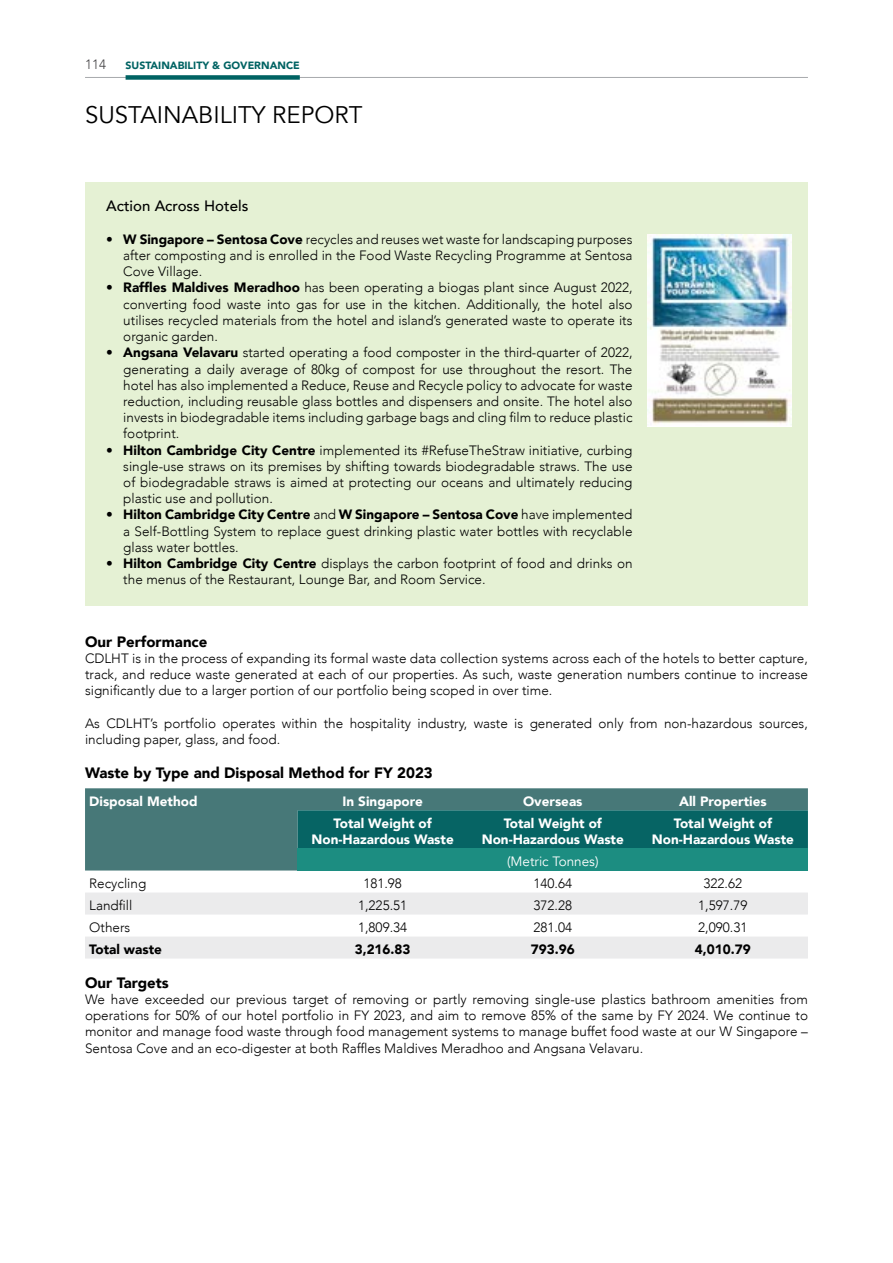
<style>
.page{position:relative;width:893px;height:1263px;background:#fff}
.page>*{position:absolute;margin:0;border:0;box-sizing:border-box;transform-origin:0 0}
.t1{font:24px "Avenir";color:#000}
.t2{font:900 15px "Avenir";color:#000}
.t3{font:500 15px "Avenir";color:#000}
.t4{font:300 13.5px/16.2px "Avenir";color:#000;text-align:justify}
.t5{font:900 13.5px/16.2px "Avenir";color:#fff;text-align:center}
.t6{font:900 13.5px "Avenir";color:#000}
.t7{font:13.5px "Avenir";color:#fff}
.t8{font:300 13.5px "Avenir";color:#414042}
.t9{font:900 10.5px "Avenir";color:#006363}
.s1{font-weight:900}
</style>
<div class="page">
<hr style="left:85px;top:77px;width:723px;height:1px;background:#a7a9ac">
<div style="left:126px;top:75px;width:174px;height:5px;background:#006363"></div>
<div style="left:85px;top:183px;width:723px;height:423px;background:#e5f1d4"></div>
<img style="left:648px;top:234px;width:143px;height:192px">
<div style="left:85px;top:788px;width:723px;height:82px;background:#477878"></div>
<div style="left:298px;top:810px;width:510px;height:38px;background:#066464"></div>
<div style="left:298px;top:848px;width:510px;height:22px;background:#1c8d81"></div>
<svg style="left:85px;top:893px;width:723px;height:65px;fill:#ebebec"></svg>
<p class="t8" style="left:85px;top:56px;width:23px">114</p>
<p class="t9" style="left:126px;top:56px;width:176px">SUSTAINABILITY &amp; GOVERNANCE</p>
<h1 class="t1" style="left:85px;top:101px;width:279px">SUSTAINABILITY REPORT</h1>
<p class="t3" style="left:106px;top:193px;width:144px">Action Across Hotels</p>
<p class="t4" style="left:123px;top:231px;width:511px;text-indent:-17px">• <span class="s1">W Singapore – Sentosa Cove</span> recycles and reuses wet waste for landscaping purposes after composting and is enrolled in the Food Waste Recycling Programme at Sentosa Cove Village.</p>
<p class="t4" style="left:123px;top:280px;width:511px;text-indent:-17px">• <span class="s1">Raffles Maldives Meradhoo</span> has been operating a biogas plant since August 2022, converting food waste into gas for use in the kitchen. Additionally, the hotel also utilises recycled materials from the hotel and island’s generated waste to operate its organic garden.</p>
<p class="t4" style="left:123px;top:345px;width:511px;text-indent:-17px">• <span class="s1">Angsana Velavaru</span> started operating a food composter in the third-quarter of 2022, generating a daily average of 80kg of compost for use throughout the resort. The hotel has also implemented a Reduce, Reuse and Recycle policy to advocate for waste reduction, including reusable glass bottles and dispensers and onsite. The hotel also invests in biodegradable items including garbage bags and cling film to reduce plastic footprint.</p>
<p class="t4" style="left:123px;top:442px;width:511px;text-indent:-17px">• <span class="s1">Hilton Cambridge City Centre</span> implemented its #RefuseTheStraw initiative, curbing single-use straws on its premises by shifting towards biodegradable straws. The use of biodegradable straws is aimed at protecting our oceans and ultimately reducing plastic use and pollution.</p>
<p class="t4" style="left:123px;top:507px;width:511px;text-indent:-17px">• <span class="s1">Hilton Cambridge City Centre</span> and <span class="s1">W Singapore – Sentosa Cove</span> have implemented a Self-Bottling System to replace guest drinking plastic water bottles with recyclable glass water bottles.</p>
<p class="t4" style="left:123px;top:555px;width:511px;text-indent:-17px">• <span class="s1">Hilton Cambridge City Centre</span> displays the carbon footprint of food and drinks on the menus of the Restaurant, Lounge Bar, and Room Service.</p>
<p class="t2" style="left:85px;top:628px;width:124px">Our Performance</p>
<p class="t4" style="left:85px;top:650px;width:724px">CDLHT is in the process of expanding its formal waste data collection systems across each of the hotels to better capture, track, and reduce waste generated at each of our properties. As such, waste generation numbers continue to increase significantly due to a larger portion of our portfolio being scoped in over time.</p>
<p class="t4" style="left:85px;top:715px;width:724px">As CDLHT’s portfolio operates within the hospitality industry, waste is generated only from non-hazardous sources, including paper, glass, and food.</p>
<p class="t2" style="left:85px;top:760px;width:349px">Waste by Type and Disposal Method for FY 2023</p>
<p class="t5" style="left:89px;top:793px;width:110px">Disposal Method</p>
<p class="t5" style="left:343px;top:793px;width:82px">In Singapore</p>
<p class="t5" style="left:523px;top:793px;width:61px">Overseas</p>
<p class="t5" style="left:679px;top:793px;width:89px">All Properties</p>
<p class="t5" style="left:312px;top:815px;width:144px">Total Weight of<br>Non-Hazardous Waste</p>
<p class="t5" style="left:482px;top:815px;width:144px">Total Weight of<br>Non-Hazardous Waste</p>
<p class="t5" style="left:652px;top:815px;width:144px">Total Weight of<br>Non-Hazardous Waste</p>
<p class="t7" style="left:507px;top:853px;width:93px">(Metric Tonnes)</p>
<p class="t4" style="left:89px;top:875px;width:58px">Recycling</p>
<p class="t4" style="left:363px;top:875px;width:40px">181.98</p>
<p class="t4" style="left:533px;top:875px;width:40px">140.64</p>
<p class="t4" style="left:704px;top:875px;width:40px">322.62</p>
<p class="t4" style="left:89px;top:897px;width:45px">Landfill</p>
<p class="t4" style="left:358px;top:897px;width:51px">1,225.51</p>
<p class="t4" style="left:533px;top:897px;width:40px">372.28</p>
<p class="t4" style="left:698px;top:897px;width:51px">1,597.79</p>
<p class="t4" style="left:89px;top:919px;width:43px">Others</p>
<p class="t4" style="left:358px;top:919px;width:51px">1,809.34</p>
<p class="t4" style="left:533px;top:919px;width:40px">281.04</p>
<p class="t4" style="left:698px;top:919px;width:51px">2,090.31</p>
<p class="t6" style="left:89px;top:938px;width:74px">Total waste</p>
<p class="t6" style="left:355px;top:938px;width:57px">3,216.83</p>
<p class="t6" style="left:531px;top:938px;width:45px">793.96</p>
<p class="t6" style="left:695px;top:938px;width:57px">4,010.79</p>
<p class="t2" style="left:85px;top:970px;width:85px">Our Targets</p>
<p class="t4" style="left:85px;top:991px;width:724px">We have exceeded our previous target of removing or partly removing single-use plastics bathroom amenities from operations for 50% of our hotel portfolio in FY 2023, and aim to remove 85% of the same by FY 2024. We continue to monitor and manage food waste through food management systems to manage buffet food waste at our W Singapore – Sentosa Cove and an eco-digester at both Raffles Maldives Meradhoo and Angsana Velavaru.</p>
</div>
